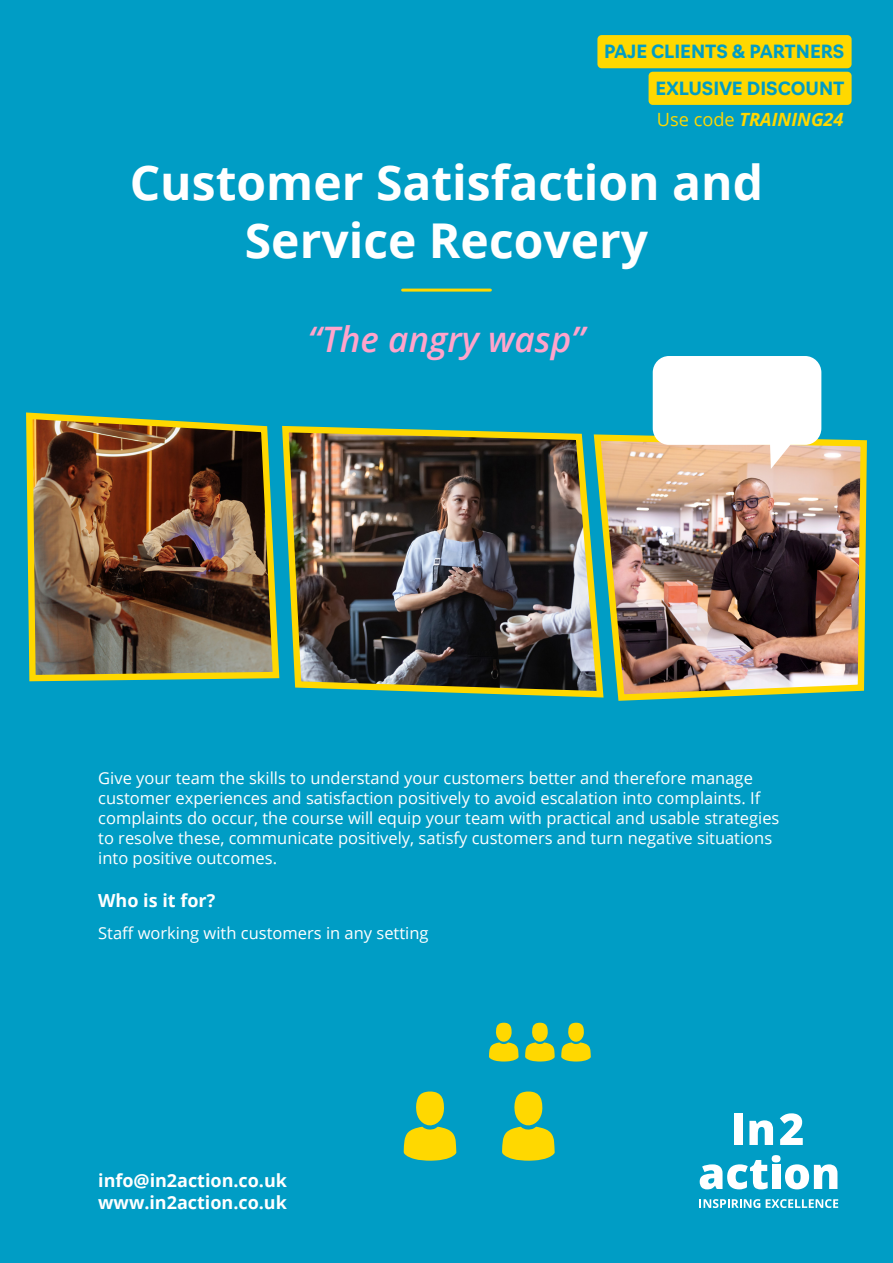
<style>
.page{position:relative;width:893px;height:1263px;background:#009dc5}
.page>*{position:absolute;margin:0;border:0;box-sizing:border-box;transform-origin:0 0}
.t1{font:700 48px/57.6px "Open Sans";color:#fff;text-align:center}
.t2{font:italic 600 35.1px "Open Sans";color:#ffa4cb}
.t3{font:italic 700 18.3px "Open Sans";color:#ffd800}
.t4{font:700 18px/21.6px "Open Sans";color:#fff}
.t5{font:700 17.85px/36.6px "Navigo";color:#009dc5;text-align:right}
.t6{font:16.5px/19.8px "Open Sans";color:#fff}
.s1{font-weight:400;font-style:normal}
</style>
<div class="page">
<img style="left:26px;top:412px;width:253px;height:270px">
<img style="left:279px;top:425px;width:311px;height:273px">
<img style="left:590px;top:434px;width:277px;height:267px">
<div style="left:735px;top:1114px;width:8px;height:31px;background:#fff"></div>
<svg style="left:749px;top:1120px;width:24px;height:25px"></svg>
<svg style="left:780px;top:1113px;width:23px;height:32px"></svg>
<svg style="left:700px;top:1155px;width:137px;height:34px"></svg>
<svg style="left:699px;top:1199px;width:61px;height:9px"></svg>
<svg style="left:766px;top:1199px;width:72px;height:9px"></svg>
<hr style="left:403px;top:289px;width:87px;height:3px;background:#ffd800">
<svg style="left:404px;top:1091px;width:52px;height:70px"></svg>
<svg style="left:502px;top:1091px;width:53px;height:70px"></svg>
<svg style="left:489px;top:1023px;width:30px;height:38px"></svg>
<svg style="left:525px;top:1023px;width:30px;height:38px"></svg>
<svg style="left:561px;top:1023px;width:30px;height:38px"></svg>
<svg style="left:653px;top:356px;width:168px;height:113px;background:#f9f1e9"></svg>
<div style="left:597px;top:35px;width:255px;height:33px;background:#ffd800;border-radius:4px"></div>
<div style="left:649px;top:72px;width:203px;height:33px;background:#ffd800;border-radius:4px"></div>
<p class="t5" style="left:604px;top:32px;width:242px">PAJE CLIENTS &amp; PARTNERS<br>EXLUSIVE DISCOUNT</p>
<p class="t3" style="left:657px;top:106px;width:188px"><span class="s1">Use code</span> TRAINING24</p>
<h1 class="t1" style="left:130px;top:153px;width:635px">Customer Satisfaction and<br>Service Recovery</h1>
<h2 class="t2" style="left:308px;top:315px;width:279px">“The angry wasp”</h2>
<p class="t6" style="left:98px;top:768px;width:683px">Give your team the skills to understand your customers better and therefore manage customer experiences and satisfaction positively to avoid escalation into complaints. If complaints do occur, the course will equip your team with practical and usable strategies to resolve these, communicate positively, satisfy customers and turn negative situations into positive outcomes.</p>
<p class="t4" style="left:98px;top:889px;width:119px">Who is it for?</p>
<p class="t6" style="left:98px;top:923px;width:332px">Staff working with customers in any setting</p>
<p class="t4" style="left:98px;top:1169px;width:190px">info@in2action.co.uk www.in2action.co.uk</p>
</div>
